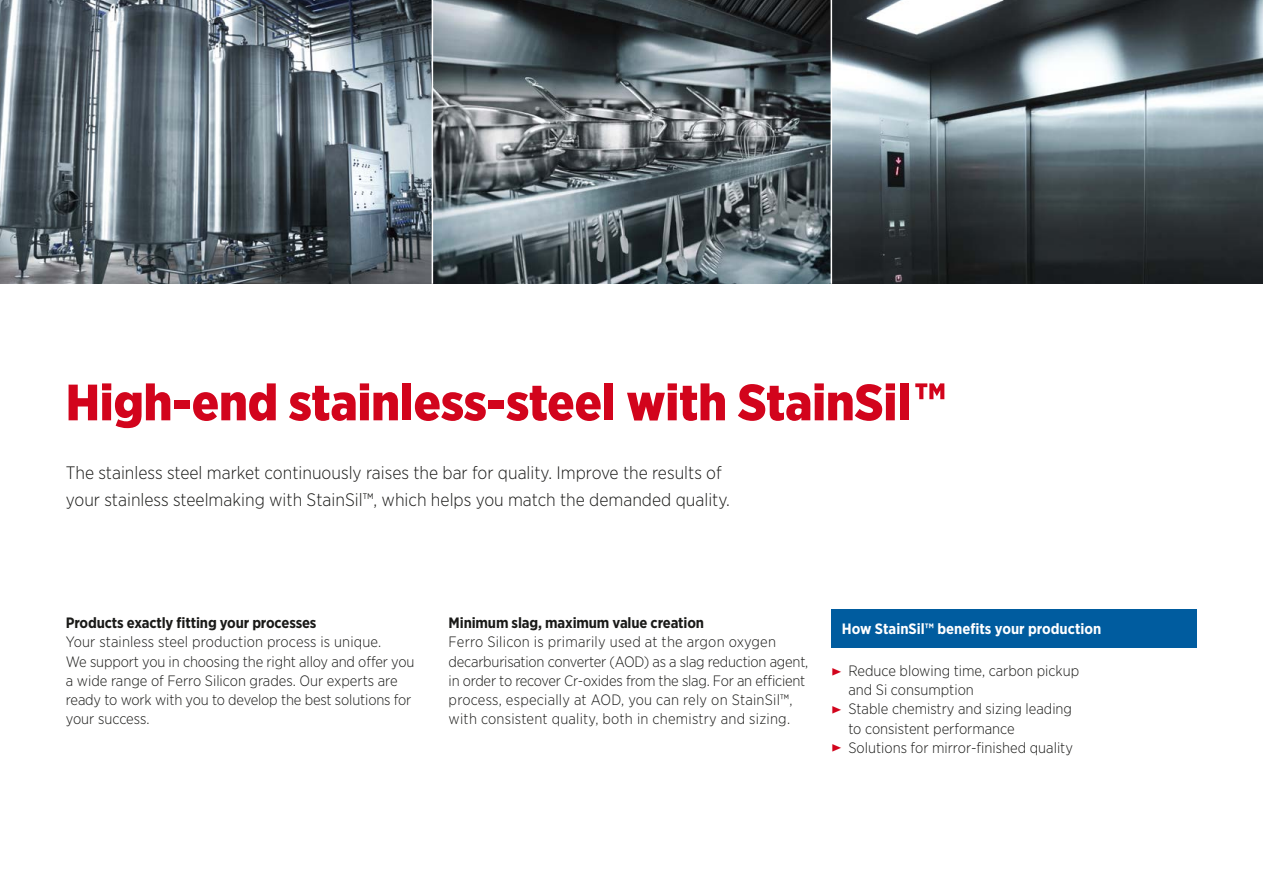
<style>
.page{position:relative;width:1263px;height:893px;background:#fff}
.page>*{position:absolute;margin:0;border:0;box-sizing:border-box;transform-origin:0 0}
.t1{font:900 51px "Gotham Narrow";color:#d2041c}
.t2{font:300 18px/27px "Gotham Narrow";color:#1a1a18}
.t3{font:300 15px/19.2px "Gotham Narrow";color:#1a1a18}
.t4{font:700 15px "Gotham Narrow";letter-spacing:-.01em;color:#1a1a18}
.t5{font:700 15px "Gotham Narrow";color:#fff}
</style>
<div class="page">
<img style="left:0;top:0;width:1263px;height:284px">
<svg style="left:433px;top:0;width:397px;height:284px;background:#5f686d"></svg>
<hr style="left:831px;top:0;width:1px;height:284px;background:#fff">
<div style="left:831px;top:609px;width:366px;height:38px;background:#005c9f"></div>
<hr style="left:432px;top:0;width:1px;height:284px;background:#fff">
<h1 class="t1" style="left:66px;top:369px;width:881px">High-end stainless-steel with StainSil™</h1>
<p class="t2" style="left:66px;top:459px;width:665px">The stainless steel market continuously raises the bar for quality. Improve the results of your stainless steelmaking with StainSil™, which helps you match the demanded quality.</p>
<p class="t4" style="left:66px;top:613px;width:252px">Products exactly fitting your processes</p>
<p class="t3" style="left:66px;top:632px;width:350px">Your stainless steel production process is unique.<br>We support you in choosing the right alloy and offer you a wide range of Ferro Silicon grades. Our experts are ready to work with you to develop the best solutions for your success.</p>
<p class="t4" style="left:449px;top:613px;width:257px">Minimum slag, maximum value creation</p>
<p class="t3" style="left:449px;top:632px;width:361px">Ferro Silicon is primarily used at the argon oxygen decarburisation converter (AOD) as a slag reduction agent, in order to recover Cr-oxides from the slag. For an efficient process, especially at AOD, you can rely on StainSil™, with consistent quality, both in chemistry and sizing.</p>
<p class="t5" style="left:842px;top:619px;width:261px">How StainSil™ benefits your production</p>
<p class="t3" style="left:848px;top:661px;width:232px">Reduce blowing time, carbon pickup and Si consumption<br>Stable chemistry and sizing leading to consistent performance<br>Solutions for mirror-finished quality</p>
</div>
